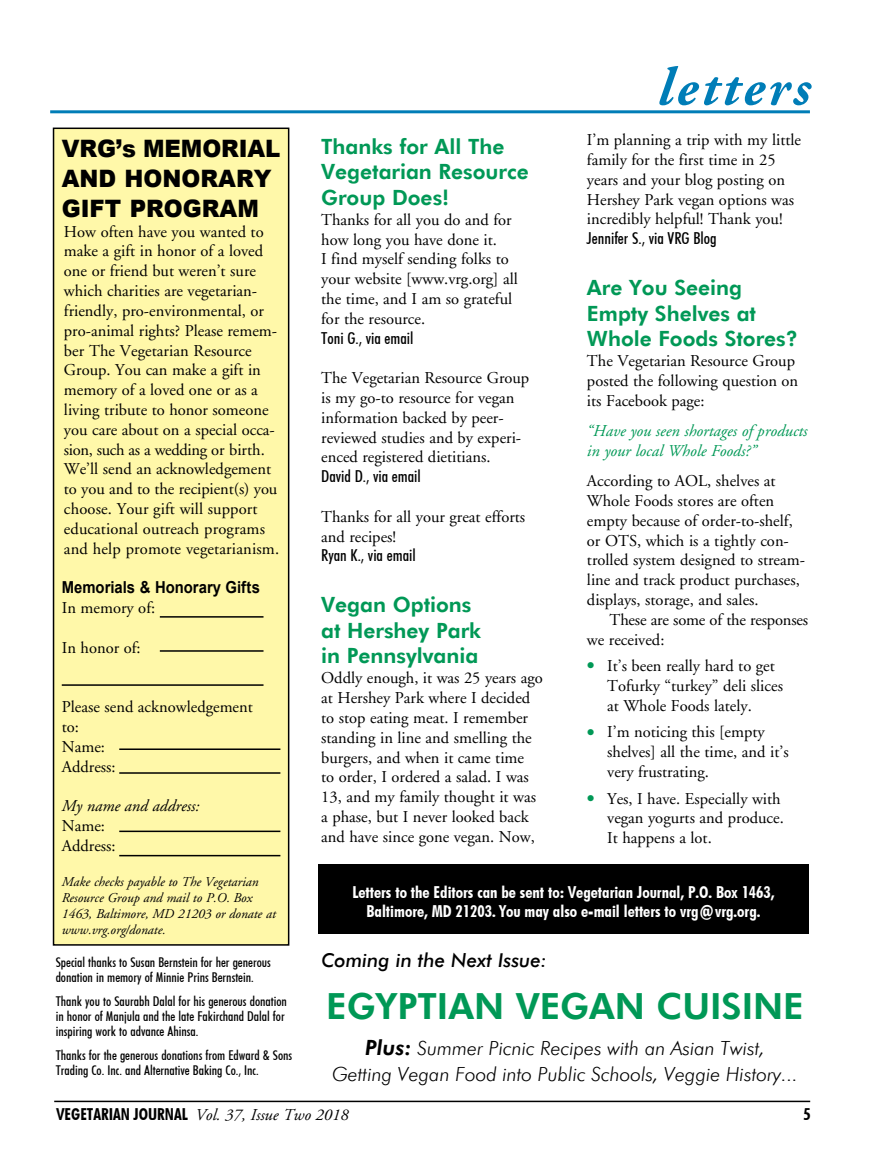
<style>
.page{position:relative;width:891px;height:1175px;background:#fff}
.page>*{position:absolute;margin:0;border:0;box-sizing:border-box;transform-origin:0 0}
.t1{font:italic 700 54px "Adobe Garamond Pro";color:#007db7}
.t2{font:36px "Futuri Bold SWFTE";color:#009856}
.t3{font:900 24px/30px "Arial";color:#000;scale:.95 1}
.t4{font:21px/25.5px "Futuri Bold SWFTE";color:#009856}
.t5{font:19.5px/25.5px "Futuri Light Italic SWFTE";color:#000;text-align:center}
.t6{font:19.5px "Futuri Italic SWFTE";color:#000}
.t7{font:16.5px/19.8px "Adobe Garamond";color:#000}
.t8{font:16.5px/19.5px "Futuri Condensed Bold SWFTE";color:#fff;text-align:center}
.t9{font:16.5px "Futuri Condensed Regular SWFTE";color:#000}
.t10{font:italic 16.5px/19.8px "Adobe Garamond";color:#009856}
.t11{font:italic 16.5px "Adobe Garamond";color:#000}
.t12{font:700 16.5px "Arial";color:#000;scale:.9 1}
.t13{font:16.5px "Futuri Condensed Bold SWFTE";color:#000}
.t14{font:13.5px/15px "Futuri Condensed Regular SWFTE";color:#000}
.t15{font:italic 13.5px/15.8px "Adobe Garamond";color:#000}
.s1{color:#009856}
.s2{font-family:"Futuri Bold Italic SWFTE";font-size:21px}
.s3{font-family:"Futuri Condensed Bold SWFTE";font-style:normal}
</style>
<div class="page">
<hr style="left:54px;top:1100px;width:756px;height:2px;background:#000">
<div style="left:54px;top:128px;width:235px;height:817px;background:#fff8a9"></div>
<div style="left:53px;top:127px;width:236px;height:818px;border:2px solid #000"></div>
<div style="left:318px;top:864px;width:490px;height:69px;background:#000"></div>
<hr style="left:50px;top:110px;width:760px;height:3px;background:#007db7">
<hr style="left:160px;top:616px;width:104px;height:1px;background:#000">
<hr style="left:160px;top:650px;width:104px;height:1px;background:#000">
<hr style="left:119px;top:748px;width:161px;height:2px;background:#000">
<hr style="left:119px;top:772px;width:161px;height:1px;background:#000">
<hr style="left:119px;top:830px;width:161px;height:2px;background:#000">
<hr style="left:119px;top:855px;width:161px;height:1px;background:#000">
<hr style="left:62px;top:684px;width:202px;height:2px;background:#000">
<h1 class="t1" style="left:658px;top:56px;width:154px">l e t t e r s</h1>
<p class="t7" style="left:587px;top:130px;width:216px">I’m planning a trip with my little family for the first time in 25 years and your blog posting on<br>Hershey Park vegan options was incredibly helpful! Thank you!</p>
<p class="t9" style="left:587px;top:228px;width:131px">Jennifer S., via VRG Blog</p>
<p class="t4" style="left:587px;top:275px;width:213px">Are You Seeing<br>Empty Shelves at<br>Whole Foods Stores?</p>
<p class="t7" style="left:587px;top:351px;width:213px">The Vegetarian Resource Group posted the following question on its Facebook page:</p>
<p class="t10" style="left:587px;top:421px;width:222px">“Have you seen shortages of products in your local Whole Foods?”</p>
<p class="t7" style="left:587px;top:471px;width:220px">According to AOL, shelves at<br>Whole Foods stores are often empty because of order-to-shelf, or OTS, which is a tightly con&shy;trolled system designed to stream&shy;line and track product purchases, displays, storage, and sales.</p>
<p class="t7" style="left:587px;top:610px;width:223px;text-indent:23px">These are some of the responses we received:</p>
<p class="t7" style="left:607px;top:656px;width:177px;text-indent:-20px"><span class="s1">●</span> It’s been really hard to get<br>Tofurky “turkey” deli slices at Whole Foods lately.</p>
<p class="t7" style="left:607px;top:722px;width:183px;text-indent:-20px"><span class="s1">●</span> I’m noticing this [empty shelves] all the time, and it’s very frustrating.</p>
<p class="t7" style="left:607px;top:789px;width:178px;text-indent:-20px"><span class="s1">●</span> Yes, I have. Especially with vegan yogurts and produce.<br>It happens a lot.</p>
<p class="t4" style="left:321px;top:133px;width:209px">Thanks for All The<br>Vegetarian Resource<br>Group Does!</p>
<p class="t7" style="left:321px;top:210px;width:198px">Thanks for all you do and for how long you have done it.<br>I find myself sending folks to your website [www.vrg.org] all the time, and I am so grateful for the resource.</p>
<p class="t9" style="left:321px;top:327px;width:94px">Toni G., via email</p>
<p class="t7" style="left:321px;top:368px;width:210px">The Vegetarian Resource Group is my go-to resource for vegan information backed by peer&shy;reviewed studies and by experi&shy;enced registered dietitians.</p>
<p class="t9" style="left:321px;top:466px;width:101px">David D., via email</p>
<p class="t7" style="left:321px;top:507px;width:206px">Thanks for all your great efforts and recipes!</p>
<p class="t9" style="left:321px;top:545px;width:96px">Ryan K., via email</p>
<p class="t4" style="left:321px;top:592px;width:161px">Vegan Options at Hershey Park in Pennsylvania</p>
<p class="t7" style="left:321px;top:668px;width:223px">Oddly enough, it was 25 years ago at Hershey Park where I decided to stop eating meat. I remember standing in line and smelling the burgers, and when it came time<br>to order, I ordered a salad. I was<br>13, and my family thought it was a phase, but I never looked back and have since gone vegan. Now,</p>
<h3 class="t3" style="left:62px;top:132px;width:232px">VRG’s MEMORIAL<br>AND HONORARY<br>GIFT PROGRAM</h3>
<p class="t7" style="left:64px;top:222px;width:217px">How often have you wanted to make a gift in honor of a loved one or friend but weren’t sure which charities are vegetarian&shy;friendly, pro-environmental, or pro-animal rights? Please remem&shy;ber The Vegetarian Resource<br>Group. You can make a gift in memory of a loved one or as a living tribute to honor someone you care about on a special occa&shy;sion, such as a wedding or birth.<br>We’ll send an acknowledgement to you and to the recipient(s) you choose. Your gift will support educational outreach programs and help promote vegetarianism.</p>
<p class="t12" style="left:62px;top:576px;width:222px">Memorials &amp; Honorary Gifts</p>
<p class="t7" style="left:62px;top:598px;width:95px">In memory of:</p>
<p class="t7" style="left:62px;top:638px;width:80px">In honor of:</p>
<p class="t7" style="left:62px;top:697px;width:193px">Please send acknowledgement to:<br>Name:<br>Address:</p>
<p class="t11" style="left:62px;top:797px;width:139px">My name and address:</p>
<p class="t7" style="left:62px;top:816px;width:55px">Name:<br>Address:</p>
<p class="t15" style="left:62px;top:874px;width:216px">Make checks payable to The Vegetarian Resource Group and mail to P.O. Box 1463, Baltimore, MD 21203 or donate at www.vrg.org/donate.</p>
<p class="t8" style="left:353px;top:881px;width:423px">Letters to the Editors can be sent to: Vegetarian Journal, P.O. Box 1463,<br>Baltimore, MD 21203. You may also e-mail letters to vrg@vrg.org.</p>
<p class="t14" style="left:56px;top:954px;width:217px">Special thanks to Susan Bernstein for her generous donation in memory of Minnie Prins Bernstein.</p>
<p class="t14" style="left:56px;top:993px;width:233px">Thank you to Saurabh Dalal for his generous donation in honor of Manjula and the late Fakirchand Dalal for inspiring work to advance Ahinsa.</p>
<p class="t14" style="left:56px;top:1047px;width:238px">Thanks for the generous donations from Edward &amp; Sons<br>Trading Co. Inc. and Alternative Baking Co., Inc.</p>
<p class="t6" style="left:321px;top:948px;width:227px">Coming in the Next Issue:</p>
<h2 class="t2" style="left:326px;top:984px;width:479px">EGYPTIAN VEGAN CUISINE</h2>
<p class="t5" style="left:332px;top:1035px;width:467px"><span class="s2">Plus:</span> Summer Picnic Recipes with an Asian Twist,<br>Getting Vegan Food into Public Schools, Veggie History...</p>
<p class="t11" style="left:57px;top:1105px;width:294px"><span class="s3">VEGETARIAN JOURNAL</span> Vol. 37, Issue Two 2018</p>
<p class="t13" style="left:803px;top:1102px;width:9px">5</p>
</div>
